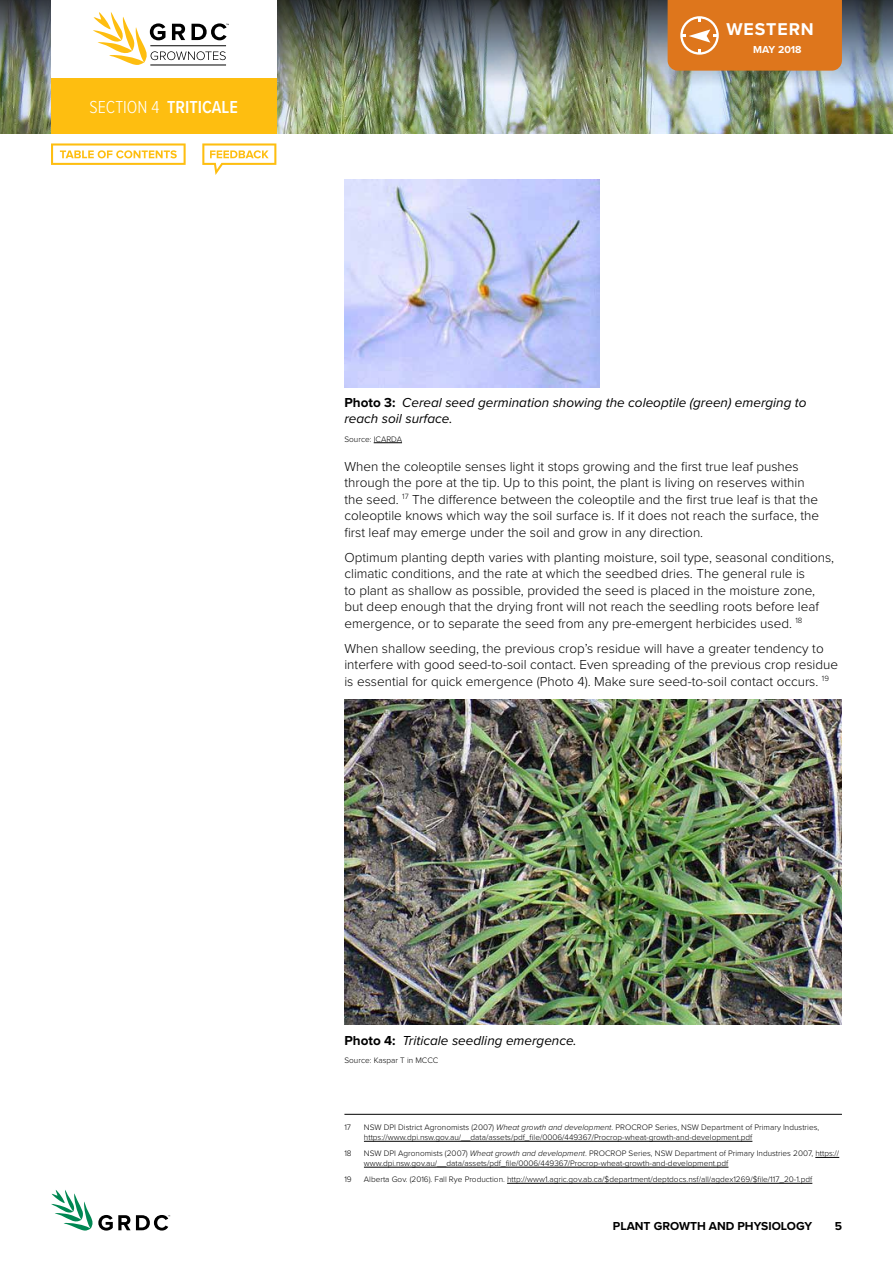
<style>
.page{position:relative;width:893px;height:1263px;background:#fff}
.page>*{position:absolute;margin:0;border:0;box-sizing:border-box;transform-origin:0 0}
.t1{font:600 18px "Proxima Nova Cond";color:#fff}
.t2{font:700 17.7px "Proxima Nova";letter-spacing:.05em;color:#fff}
.t3{font:300 13.5px/16.5px "Proxima Nova";color:#000}
.t4{font:italic 13.5px/16.5px "Proxima Nova";color:#000}
.t5{font:700 12px "Proxima Nova";color:#000}
.t6{font:700 10.5px "Proxima Nova";color:#fff}
.t7{font:300 8.25px/9.8px "Proxima Nova";color:#000}
.s1{font-weight:300}
.s2{font-weight:700;font-style:normal}
.s3{font-style:italic}
</style>
<div class="page">
<img style="left:0;top:117px;width:893px;height:16px">
<img style="left:0;top:0;width:893px;height:117px">
<svg style="left:51px;top:1190px;width:119px;height:41px"></svg>
<div style="left:51px;top:0;width:225px;height:81px;background:#fff"></div>
<div style="left:51px;top:78px;width:225px;height:55px;background:#febe10"></div>
<div style="left:668px;top:0;width:174px;height:71px;background:#de761c"></div>
<hr style="left:150px;top:65px;width:76px;height:1px;background:#000">
<svg style="left:93px;top:12px;width:136px;height:53px"></svg>
<svg style="left:374px;top:442px;width:28px;height:1px"></svg>
<img style="left:344px;top:180px;width:256px;height:207px">
<img style="left:344px;top:700px;width:498px;height:325px">
<hr style="left:344px;top:1114px;width:498px;height:1px;background:#000">
<hr style="left:364px;top:1141px;width:388px;height:1px;background:#000">
<svg style="left:815px;top:1157px;width:24px;height:1px"></svg>
<hr style="left:364px;top:1167px;width:364px;height:1px;background:#000">
<hr style="left:507px;top:1183px;width:305px;height:1px;background:#000">
<svg style="left:51px;top:143px;width:135px;height:22px"></svg>
<svg style="left:202px;top:143px;width:74px;height:32px"></svg>
<h1 class="t1" style="left:90px;top:94px;width:95px"><span class="s1">SECTION 4</span> TRITICALE</h1>
<h2 class="t2" style="left:726px;top:19px;width:89px">WESTERN</h2>
<p class="t6" style="left:753px;top:41px;width:50px">MAY 2018</p>
<p class="t4" style="left:344px;top:393px;width:464px"><span class="s2">PHOTO 3:</span> Cereal seed germination showing the coleoptile (green) emerging to reach soil surface.</p>
<p class="t7" style="left:344px;top:434px;width:59px">Source: ICARDA</p>
<p class="t3" style="left:344px;top:457px;width:476px">When the coleoptile senses light it stops growing and the first true leaf pushes through the pore at the tip. Up to this point, the plant is living on reserves within the seed. <sup>17</sup> The difference between the coleoptile and the first true leaf is that the coleoptile knows which way the soil surface is. If it does not reach the surface, the first leaf may emerge under the soil and grow in any direction.</p>
<p class="t3" style="left:344px;top:548px;width:491px">Optimum planting depth varies with planting moisture, soil type, seasonal conditions, climatic conditions, and the rate at which the seedbed dries. The general rule is<br>to plant as shallow as possible, provided the seed is placed in the moisture zone, but deep enough that the drying front will not reach the seedling roots before leaf emergence, or to separate the seed from any pre-emergent herbicides used. <sup>18</sup></p>
<p class="t3" style="left:344px;top:639px;width:495px">When shallow seeding, the previous crop’s residue will have a greater tendency to interfere with good seed-to-soil contact. Even spreading of the previous crop residue is essential for quick emergence (Photo 4). Make sure seed-to-soil contact occurs. <sup>19</sup></p>
<p class="t4" style="left:344px;top:1031px;width:234px"><span class="s2">PHOTO 4:</span> Triticale seedling emergence.</p>
<p class="t7" style="left:344px;top:1055px;width:96px">Source: Kaspar T in MCCC</p>
<p class="t7" style="left:344px;top:1122px;width:8px">17</p>
<p class="t7" style="left:364px;top:1122px;width:457px">NSW DPI District Agronomists (2007) <span class="s3">Wheat growth and development</span>. PROCROP Series, NSW Department of Primary Industries, https://www.dpi.nsw.gov.au/__data/assets/pdf_file/0006/449367/Procrop-wheat-growth-and-development.pdf</p>
<p class="t7" style="left:344px;top:1148px;width:9px">18</p>
<p class="t7" style="left:364px;top:1148px;width:477px">NSW DPI Agronomists (2007) <span class="s3">Wheat growth and development</span>. PROCROP Series, NSW Department of Primary Industries 2007, https:// www.dpi.nsw.gov.au/__data/assets/pdf_file/0006/449367/Procrop-wheat-growth-and-development.pdf</p>
<p class="t7" style="left:344px;top:1174px;width:9px">19</p>
<p class="t7" style="left:364px;top:1174px;width:450px">Alberta Gov. (2016). Fall Rye Production. http://www1.agric.gov.ab.ca/$department/deptdocs.nsf/all/agdex1269/$file/117_20-1.pdf</p>
<p class="t5" style="left:613px;top:1217px;width:201px">PLANT GROWTH AND PHYSIOLOGY</p>
<p class="t5" style="left:835px;top:1217px;width:9px">5</p>
</div>
